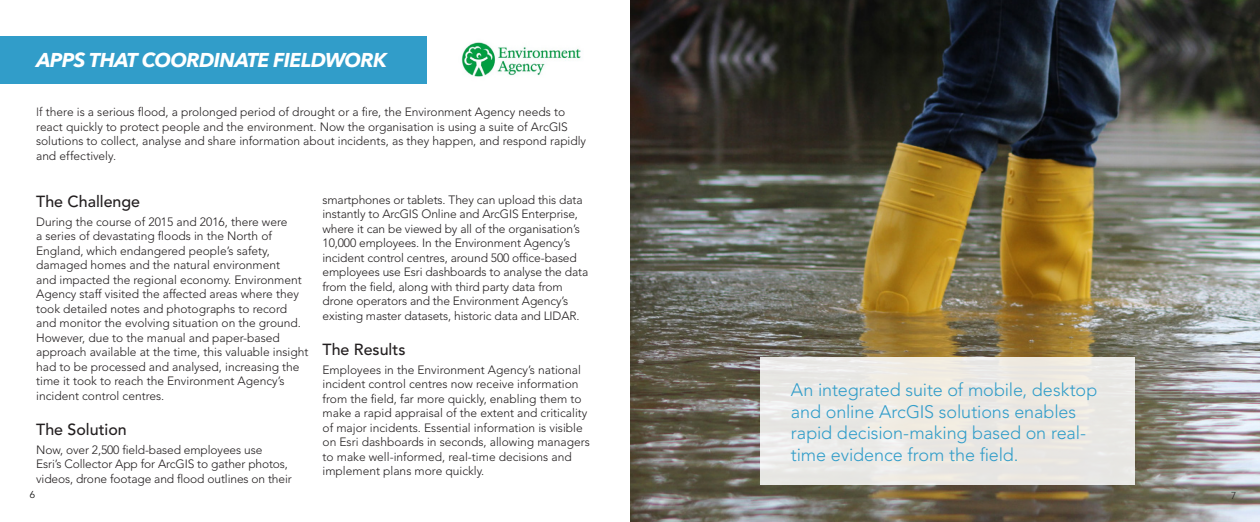
<style>
.page{position:relative;width:1260px;height:522px;background:#fff}
.page>*{position:absolute;margin:0;border:0;box-sizing:border-box;transform-origin:0 0}
.t1{font:italic 700 20px "Avenir Next LT Pro";letter-spacing:-.03em;color:#fff}
.t2{font:300 18px/21.6px "Avenir LT Std";letter-spacing:-.005em;color:#319dc9}
.t3{font:500 16px "Avenir LT Std";color:#231f20}
.t4{font:300 12px/14.5px "Avenir LT Std";color:#231f20}
.t5{font:300 10px "Avenir LT Std";color:#000}
.t6{font:300 10px "Avenir LT Std";color:#231f20}
.s1{font-family:"Avenir Next LT Pro"}
</style>
<div class="page">
<img style="left:630px;top:0;width:630px;height:522px">
<div style="left:760px;top:358px;width:374px;height:127px;background:#ebe9e3"></div>
<div style="left:0;top:36px;width:427px;height:47px;background:#319dc9"></div>
<img style="left:461px;top:42px;width:120px;height:35px">
<h1 class="t1" style="left:36px;top:47px;width:352px">APPS THAT COORDINATE FIELDWORK</h1>
<p class="t4" style="left:36px;top:105px;width:551px"><span class="s1">If</span> there is a serious flood, a prolonged period of drought or a fire, the Environment Agency needs to react quickly to protect people and the environment. Now the organisation is using a suite of ArcGIS solutions to collect, analyse and share information about incidents, as they happen, and respond rapidly and effectively.</p>
<h3 class="t3" style="left:36px;top:192px;width:106px">The Challenge</h3>
<p class="t4" style="left:36px;top:215px;width:274px">During the course of 2015 and 2016, there were<br>a series of devastating floods in the North of England, which endangered people’s safety, damaged homes and the natural environment<br>and impacted the regional economy. Environment Agency staff visited the affected areas where they took detailed notes and photographs to record and monitor the evolving situation on the ground.<br>However, due to the manual and paper-based approach available at the time, this valuable insight had to be processed and analysed, increasing the time it took to reach the Environment Agency’s incident control centres.</p>
<h3 class="t3" style="left:36px;top:420px;width:92px">The Solution</h3>
<p class="t4" style="left:36px;top:443px;width:257px">Now, over 2,500 field-based employees use<br>Esri’s Collector App for ArcGIS to gather photos, videos, drone footage and flood outlines on their</p>
<p class="t4" style="left:323px;top:192px;width:267px">smartphones or tablets. They can upload this data instantly to ArcGIS Online and ArcGIS Enterprise, where it can be viewed by all of the organisation’s 10,000 employees. In the Environment Agency’s incident control centres, around 500 office-based employees use Esri dashboards to analyse the data from the field, along with third party data from drone operators and the Environment Agency’s existing master datasets, historic data and LIDAR.</p>
<h3 class="t3" style="left:323px;top:340px;width:84px">The Results</h3>
<p class="t4" style="left:323px;top:362px;width:269px">Employees in the Environment Agency’s national incident control centres now receive information from the field, far more quickly, enabling them to make a rapid appraisal of the extent and criticality of major incidents. Essential information is visible on Esri dashboards in seconds, allowing managers to make well-informed, real-time decisions and implement plans more quickly.</p>
<h2 class="t2" style="left:791px;top:379px;width:308px">An integrated suite of mobile, desktop and online ArcGIS solutions enables rapid decision-making based on real&shy;time evidence from the field.</h2>
<p class="t5" style="left:30px;top:488px;width:7px">6</p>
<p class="t6" style="left:1231px;top:489px;width:7px">7</p>
</div>
